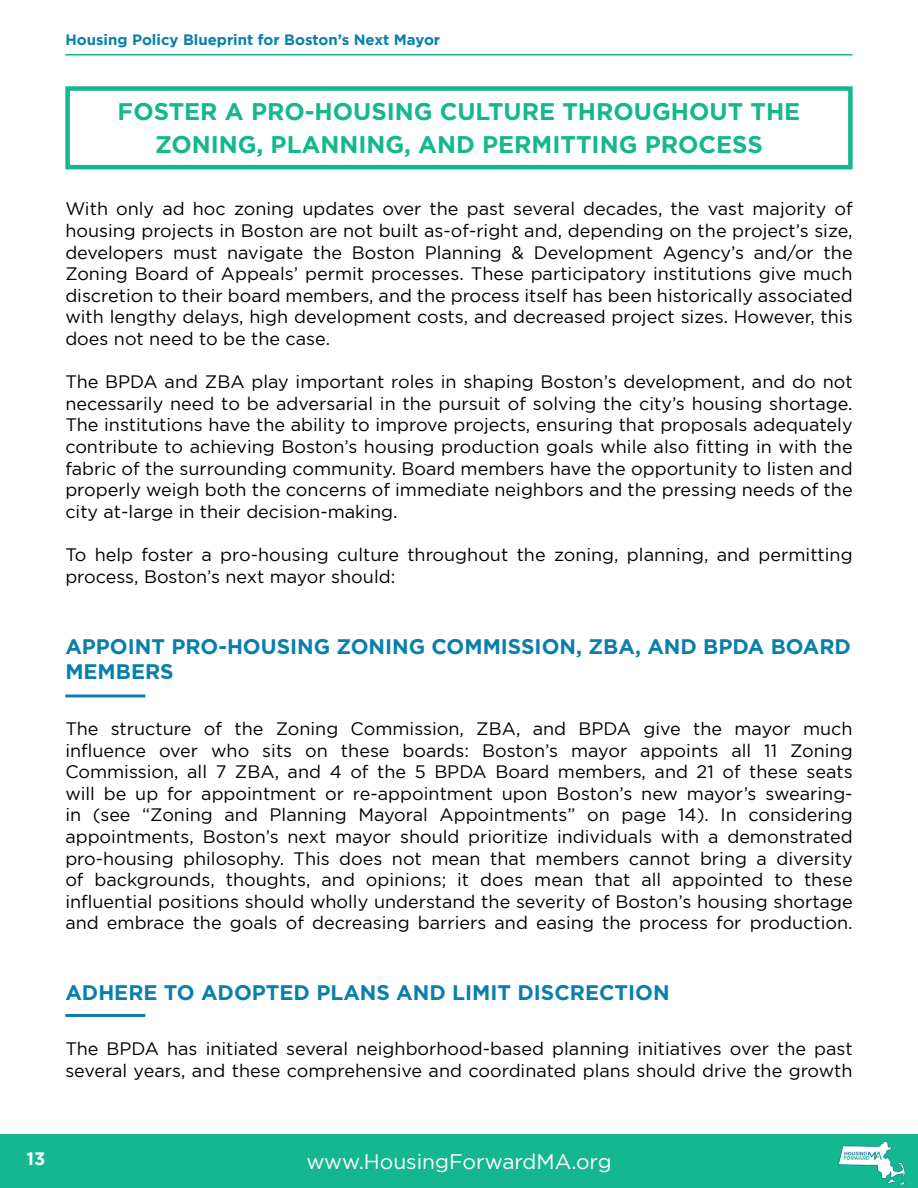
<style>
.page{position:relative;width:918px;height:1188px;background:#fff}
.page>*{position:absolute;margin:0;border:0;box-sizing:border-box;transform-origin:0 0}
.t1{font:700 24px/33px "Homepage Baukasten";color:#15b78f;text-align:center}
.t2{font:700 21px/25.2px "Homepage Baukasten";color:#097fac}
.t3{font:21px "Homepage Baukasten";color:#fff}
.t4{font:18px/21.6px "Homepage Baukasten";color:#000;text-align:justify}
.t5{font:700 18px "Homepage Baukasten";color:#fff}
.t6{font:700 15px "Homepage Baukasten";color:#097fac}
</style>
<div class="page">
<div style="left:0;top:1134px;width:918px;height:54px;background:#15b78f"></div>
<img style="left:838px;top:1141px;width:68px;height:44px">
<hr style="left:65px;top:54px;width:788px;height:2px;background:#15b78f">
<div style="left:65px;top:86px;width:788px;height:83px;border:4px solid #15b78f"></div>
<svg style="left:65px;top:694px;width:80px;height:4px"></svg>
<hr style="left:65px;top:1014px;width:80px;height:3px;background:#097fac">
<p class="t6" style="left:65px;top:31px;width:376px">Housing Policy Blueprint for Boston’s Next Mayor</p>
<h1 class="t1" style="left:118px;top:95px;width:684px">FOSTER A PRO-HOUSING CULTURE THROUGHOUT THE<br>ZONING, PLANNING, AND PERMITTING PROCESS</h1>
<p class="t4" style="left:65px;top:198px;width:789px">With only ad hoc zoning updates over the past several decades, the vast majority of housing projects in Boston are not built as-of-right and, depending on the project’s size, developers must navigate the Boston Planning &amp; Development Agency’s and/or the Zoning Board of Appeals’ permit processes. These participatory institutions give much discretion to their board members, and the process itself has been historically associated with lengthy delays, high development costs, and decreased project sizes. However, this does not need to be the case.</p>
<p class="t4" style="left:65px;top:371px;width:789px">The BPDA and ZBA play important roles in shaping Boston’s development, and do not necessarily need to be adversarial in the pursuit of solving the city’s housing shortage.<br>The institutions have the ability to improve projects, ensuring that proposals adequately contribute to achieving Boston’s housing production goals while also fitting in with the fabric of the surrounding community. Board members have the opportunity to listen and properly weigh both the concerns of immediate neighbors and the pressing needs of the city at-large in their decision-making.</p>
<p class="t4" style="left:65px;top:544px;width:789px">To help foster a pro-housing culture throughout the zoning, planning, and permitting process, Boston’s next mayor should:</p>
<p class="t2" style="left:65px;top:633px;width:787px">APPOINT PRO-HOUSING ZONING COMMISSION, ZBA, AND BPDA BOARD<br>MEMBERS</p>
<p class="t4" style="left:65px;top:718px;width:789px">The structure of the Zoning Commission, ZBA, and BPDA give the mayor much influence over who sits on these boards: Boston’s mayor appoints all 11 Zoning Commission, all 7 ZBA, and 4 of the 5 BPDA Board members, and 21 of these seats will be up for appointment or re-appointment upon Boston’s new mayor’s swearing&shy;in (see “Zoning and Planning Mayoral Appointments” on page 14). In considering appointments, Boston’s next mayor should prioritize individuals with a demonstrated pro-housing philosophy. This does not mean that members cannot bring a diversity of backgrounds, thoughts, and opinions; it does mean that all appointed to these influential positions should wholly understand the severity of Boston’s housing shortage and embrace the goals of decreasing barriers and easing the process for production.</p>
<p class="t2" style="left:65px;top:979px;width:606px">ADHERE TO ADOPTED PLANS AND LIMIT DISCRECTION</p>
<p class="t4" style="left:65px;top:1038px;width:789px">The BPDA has initiated several neighborhood-based planning initiatives over the past several years, and these comprehensive and coordinated plans should drive the growth</p>
<p class="t5" style="left:27px;top:1149px;width:20px">13</p>
<p class="t3" style="left:306px;top:1150px;width:307px">www.HousingForwardMA.org</p>
</div>
